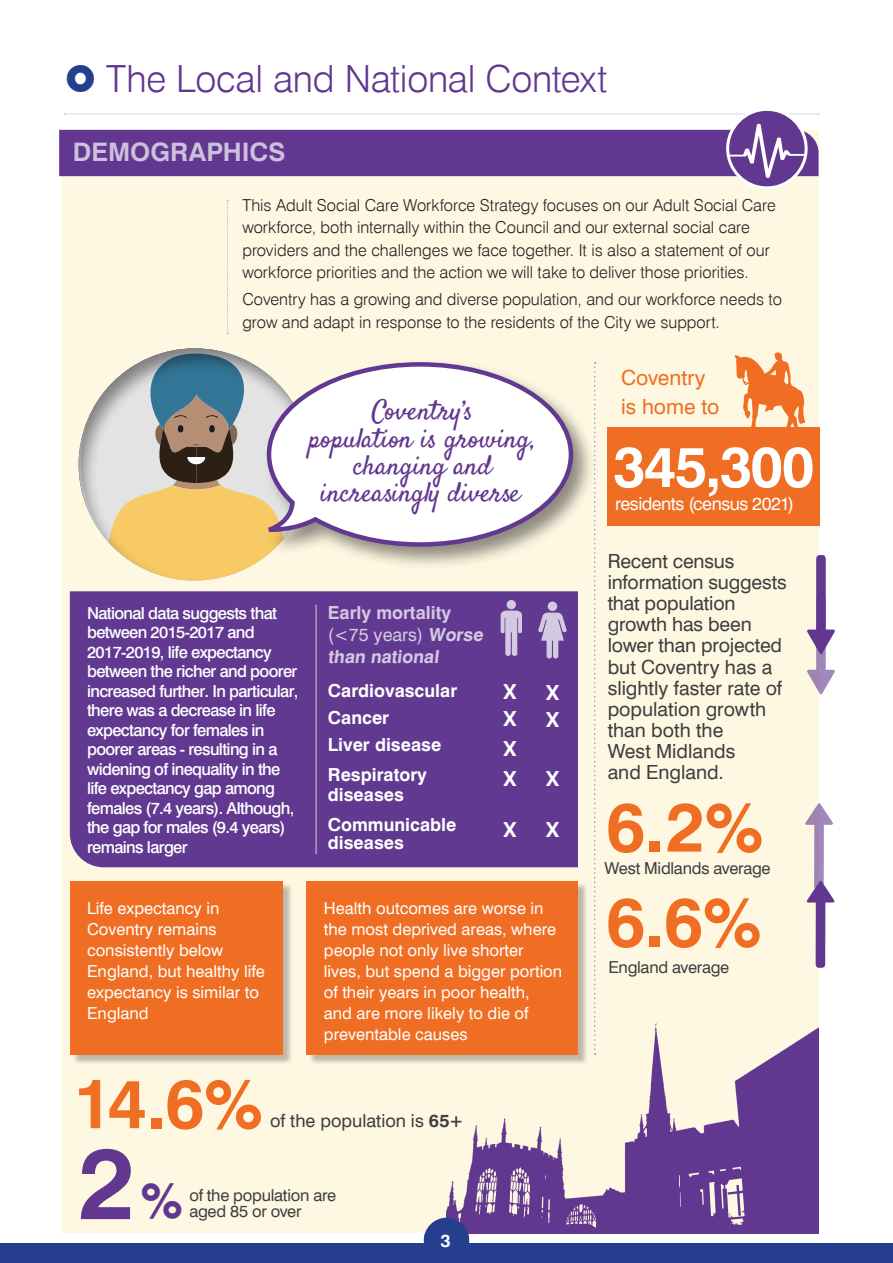
<style>
.page{position:relative;width:893px;height:1263px;background:#fff}
.page>*{position:absolute;margin:0;border:0;box-sizing:border-box;transform-origin:0 0}
.t1{font:700 100.5px "Swiss 721 BT";color:#623790}
.t2{font:700 69px "Swiss 721 BT";color:#ef6e24}
.t3{font:700 57px "Swiss 721 BT";letter-spacing:-.025em;color:#fff}
.t4{font:700 49.5px "Swiss 721 BT";color:#623790}
.t5{font:300 37.5px "Swiss 721 BT";letter-spacing:-.01em;color:#623790}
.t6{font:27.45px/27.5px "Satisfy";color:#623790;text-align:center}
.t7{font:700 25.5px "Swiss 721 BT";color:#ccc0dc}
.t8{font:21px/28.5px "Swiss 721 BT";color:#ef6e24}
.t9{font:700 20.7px/27px "Swiss 721 BT";color:#fff}
.t10{font:19.5px/21px "Swiss 721 BT";letter-spacing:-.005em;color:#3e3e3f}
.t11{font:700 18px/27px "Swiss 721 BT";color:#fff}
.t12{font:700 18px/21.6px "Swiss 721 BT";color:#d3cae1}
.t13{font:18px "Swiss 721 BT";letter-spacing:-.03em;color:#fff}
.t14{font:18px "Swiss 721 BT";color:#3e3e3f}
.Body_Copy_Bold_Circl{font:300 16.5px/22.5px "Swiss 721 BT";color:#231f20}
.t15{font:500 16.5px/19.5px "Swiss 721 BT";letter-spacing:-.04em;color:#fff}
.t16{font:16.5px/21px "Swiss 721 BT";color:#fff}
.t17{font:16.5px "Swiss 721 BT";letter-spacing:-.015em;color:#3e3e3f}
.s1{font-weight:400}
.s2{font-weight:700}
</style>
<div class="page">
<div style="left:0;top:1243px;width:893px;height:20px;background:#253f8e"></div>
<div style="left:62px;top:130px;width:757px;height:1103px;background:#fef8e2"></div>
<img style="left:446px;top:1023px;width:373px;height:210px">
<div style="left:70px;top:591px;width:508px;height:276px;background:#623991"></div>
<hr style="left:315px;top:605px;width:2px;height:249px;background:#b09dc8">
<div style="left:76px;top:346px;width:235px;height:236px;background:#231f20;opacity:.5"></div>
<div style="left:263px;top:359px;width:333px;height:211px;background:#231f20;opacity:.5"></div>
<svg style="left:264px;top:360px;width:311px;height:189px;background:#ede9ea"></svg>
<svg style="left:730px;top:352px;width:82px;height:76px"></svg>
<svg style="left:807px;top:555px;width:28px;height:139px"></svg>
<div style="left:548px;top:601px;width:9px;height:10px;background:#d3cae1;border-radius:50%"></div>
<svg style="left:538px;top:613px;width:29px;height:45px"></svg>
<div style="left:507px;top:600px;width:9px;height:9px;background:#d3cae1;border-radius:50%"></div>
<svg style="left:501px;top:610px;width:21px;height:46px"></svg>
<svg style="left:805px;top:803px;width:29px;height:165px"></svg>
<svg style="left:594px;top:362px;width:2px;height:693px"></svg>
<div style="left:608px;top:428px;width:212px;height:98px;background:#ef6e24"></div>
<div style="left:72px;top:882px;width:222px;height:183px;background:#231f20;opacity:.3"></div>
<div style="left:71px;top:881px;width:212px;height:174px;background:#ef6e24"></div>
<div style="left:308px;top:882px;width:280px;height:183px;background:#231f20;opacity:.3"></div>
<div style="left:307px;top:881px;width:271px;height:174px;background:#ef6e24"></div>
<svg style="left:227px;top:200px;width:1px;height:134px"></svg>
<div style="left:424px;top:1218px;width:45px;height:45px;background:#253f8e;border-radius:50%"></div>
<svg style="left:64px;top:114px;width:755px;height:1px"></svg>
<svg style="left:728px;top:109px;width:78px;height:79px"></svg>
<svg style="left:59px;top:124px;width:760px;height:54px;background:#7a55a0"></svg>
<div style="left:726px;top:108px;width:82px;height:81px;border:3px solid #fff;border-radius:50%"></div>
<p class="t5" style="left:106px;top:56px;width:503px">The Local and National Context</p>
<p class="t7" style="left:73px;top:137px;width:214px">DEMOGRAPHICS</p>
<p class="Body_Copy_Bold_Circl" style="left:242px;top:194px;width:535px">This Adult Social Care Workforce Strategy focuses on our Adult Social Care workforce, both internally within the Council and our external social care providers and the challenges we face together. It is also a statement of our workforce priorities and the action we will take to deliver those priorities.</p>
<p class="Body_Copy_Bold_Circl" style="left:242px;top:288px;width:541px">Coventry has a growing and diverse population, and our workforce needs to grow and adapt in response to the residents of the City we support.</p>
<p class="t6" style="left:309px;top:399px;width:229px">Coventry’s<br>population is growing, changing and increasingly diverse</p>
<p class="t15" style="left:87px;top:603px;width:213px">National data suggests that between 2015-2017 and<br>2017-2019, life expectancy between the richer and poorer increased further. In particular, there was a decrease in life expectancy for females in poorer areas - resulting in a widening of inequality in the life expectancy gap among females (7.4 years). Although, the gap for males (9.4 years) remains larger</p>
<p class="t12" style="left:328px;top:602px;width:159px">Early mortality <span class="s1">(&lt;75 years)</span> Worse than national</p>
<p class="t11" style="left:328px;top:677px;width:131px">Cardiovascular<br>Cancer<br>Liver disease</p>
<p class="t11" style="left:328px;top:761px;width:101px">Respiratory</p>
<p class="t11" style="left:328px;top:779px;width:130px;line-height:30px">diseases<br>Communicable</p>
<p class="t11" style="left:328px;top:829px;width:78px">diseases</p>
<p class="t9" style="left:503px;top:678px;width:14px">X<br>X</p>
<p class="t9" style="left:503px;top:734px;width:14px;line-height:30px">X<br>X</p>
<p class="t9" style="left:503px;top:816px;width:14px">X</p>
<p class="t9" style="left:546px;top:678px;width:14px">X<br>X</p>
<p class="t9" style="left:546px;top:765px;width:14px">X</p>
<p class="t9" style="left:546px;top:816px;width:14px">X</p>
<p class="t16" style="left:87px;top:897px;width:179px">Life expectancy in<br>Coventry remains consistently below<br>England, but healthy life expectancy is similar to<br>England</p>
<p class="t16" style="left:324px;top:897px;width:240px">Health outcomes are worse in the most deprived areas, where people not only live shorter lives, but spend a bigger portion of their years in poor health,<br>and are more likely to die of preventable causes</p>
<p class="t2" style="left:74px;top:1062px;width:191px">14.6%</p>
<p class="t14" style="left:270px;top:1110px;width:195px">of the population is <span class="s2">65+</span></p>
<p class="t1" style="left:79px;top:1122px;width:58px">2</p>
<p class="t4" style="left:140px;top:1170px;width:44px">%</p>
<p class="t17" style="left:189px;top:1185px;width:148px">of the population are</p>
<p class="t17" style="left:189px;top:1201px;width:114px">aged 85 or over</p>
<p class="t11" style="left:440px;top:1227px;width:12px">3</p>
<p class="t8" style="left:621px;top:363px;width:100px">Coventry is home to</p>
<p class="t3" style="left:613px;top:432px;width:203px">345,300</p>
<p class="t13" style="left:615px;top:493px;width:180px">residents (census 2021)</p>
<p class="t10" style="left:608px;top:550px;width:181px">Recent census information suggests that population growth has been lower than projected</p>
<p class="t10" style="left:608px;top:656px;width:176px">but Coventry has a slightly faster rate of population growth than both the</p>
<p class="t10" style="left:608px;top:740px;width:129px">West Midlands</p>
<p class="t10" style="left:608px;top:761px;width:118px">and England.</p>
<p class="t2" style="left:606px;top:785px;width:159px">6.2%</p>
<p class="t17" style="left:605px;top:858px;width:167px">West Midlands average</p>
<p class="t2" style="left:606px;top:880px;width:157px">6.6%</p>
<p class="t17" style="left:608px;top:957px;width:122px">England average</p>
</div>
